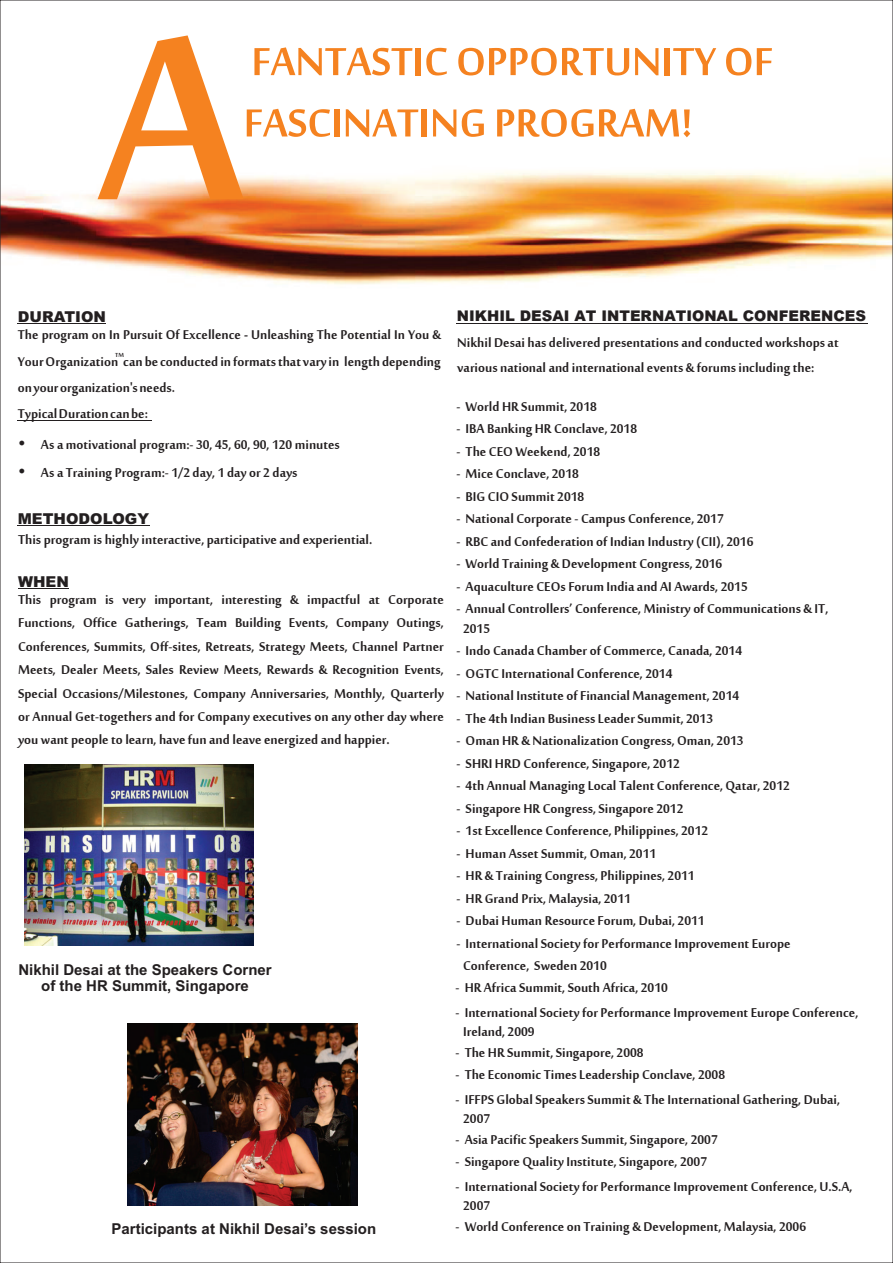
<style>
.page{position:relative;width:893px;height:1263px;background:#fff}
.page>*{position:absolute;margin:0;border:0;box-sizing:border-box;transform-origin:0 0}
.t1{font:354.6px "Mool Boran";color:#f58220}
.t2{font:60px "Mool Boran";color:#f58220}
.t3{font:19.5px/23.4px "Mool Boran";color:#231f20}
.t4{font:700 15px/15.9px "Arial";color:#231f20;text-align:center}
.t5{font:900 15px "Arial";color:#231f20}
.t6{font:900 14.7px "Arial";color:#231f20}
.t7{font:9px "Mool Boran";color:#231f20}
</style>
<div class="page">
<img style="left:2px;top:171px;width:889px;height:355px">
<hr style="left:18px;top:323px;width:88px;height:1px;background:#231f20">
<hr style="left:18px;top:420px;width:134px;height:1px;background:#231f20">
<img style="left:24px;top:764px;width:229px;height:181px">
<img style="left:128px;top:1023px;width:229px;height:182px">
<hr style="left:456px;top:324px;width:411px;height:1px;background:#231f20">
<hr style="left:18px;top:588px;width:51px;height:1px;background:#231f20">
<hr style="left:17px;top:525px;width:132px;height:1px;background:#231f20">
<svg style="left:20px;top:441px;width:4px;height:4px"></svg>
<svg style="left:20px;top:469px;width:4px;height:4px"></svg>
<h1 class="t1" style="left:97px;top:-131px;width:148px">A</h1>
<h2 class="t2" style="left:251px;top:19px;width:523px">FANTASTIC OPPORTUNITY OF</h2>
<h2 class="t2" style="left:244px;top:81px;width:450px">FASCINATING PROGRAM!</h2>
<p class="t5" style="left:18px;top:311px;width:90px">DURATION</p>
<p class="t3" style="left:18px;top:320px;width:424px;line-height:26.1px">The program on In Pursuit Of Excellence - Unleashing The Potential In You &amp; Your Organization can be conducted in formats that vary in length depending on your organization's needs.<br>Typical Duration can be:</p>
<p class="t7" style="left:115px;top:349px;width:10px">TM</p>
<p class="t3" style="left:41px;top:428px;width:301px;line-height:28px">As a motivational program:- 30, 45, 60, 90, 120 minutes<br>As a Training Program:- 1/2 day, 1 day or 2 days</p>
<p class="t5" style="left:18px;top:513px;width:133px">METHODOLOGY</p>
<p class="t3" style="left:18px;top:525px;width:356px">This program is highly interactive, participative and experiential.</p>
<p class="t5" style="left:18px;top:576px;width:52px">WHEN</p>
<p class="t3" style="left:18px;top:585px;width:427px;text-align:justify">This program is very important, interesting &amp; impactful at Corporate Functions, Office Gatherings, Team Building Events, Company Outings, Conferences, Summits, Off-sites, Retreats, Strategy Meets, Channel Partner Meets, Dealer Meets, Sales Review Meets, Rewards &amp; Recognition Events, Special Occasions/Milestones, Company Anniversaries, Monthly, Quarterly or Annual Get-togethers and for Company executives on any other day where you want people to learn, have fun and leave energized and happier.</p>
<p class="t4" style="left:18px;top:963px;width:255px">Nikhil Desai at the Speakers Corner of the HR Summit, Singapore</p>
<p class="t4" style="left:112px;top:1222px;width:266px">Participants at Nikhil Desai’s session</p>
<p class="t6" style="left:457px;top:305px;width:411px">NIKHIL DESAI AT INTERNATIONAL CONFERENCES</p>
<p class="t3" style="left:457px;top:328px;width:383px;line-height:25px">Nikhil Desai has delivered presentations and conducted workshops at various national and international events &amp; forums including the:</p>
<p class="t3" style="left:457px;top:392px;width:142px">- World HR Summit, 2018</p>
<p class="t3" style="left:457px;top:415px;width:182px">- IBA Banking HR Conclave, 2018</p>
<p class="t3" style="left:457px;top:437px;width:145px">- The CEO Weekend, 2018</p>
<p class="t3" style="left:457px;top:460px;width:124px">- Mice Conclave, 2018</p>
<p class="t3" style="left:457px;top:482px;width:129px">- BIG CIO Summit 2018</p>
<p class="t3" style="left:457px;top:505px;width:269px">- National Corporate - Campus Conference, 2017</p>
<p class="t3" style="left:457px;top:527px;width:298px">- RBC and Confederation of Indian Industry (CII), 2016</p>
<p class="t3" style="left:457px;top:550px;width:267px">- World Training &amp; Development Congress, 2016</p>
<p class="t3" style="left:457px;top:572px;width:293px">- Aquaculture CEOs Forum India and AI Awards, 2015</p>
<p class="t3" style="left:463px;top:597px;width:367px;line-height:19.5px;text-indent:-6px">- Annual Controllers’ Conference, Ministry of Communications &amp; IT,<br>2015</p>
<p class="t3" style="left:457px;top:637px;width:287px">- Indo Canada Chamber of Commerce, Canada, 2014</p>
<p class="t3" style="left:457px;top:659px;width:217px">- OGTC International Conference, 2014</p>
<p class="t3" style="left:457px;top:682px;width:284px">- National Institute of Financial Management, 2014</p>
<p class="t3" style="left:457px;top:704px;width:258px">- The 4th Indian Business Leader Summit, 2013</p>
<p class="t3" style="left:457px;top:727px;width:289px">- Oman HR &amp; Nationalization Congress, Oman, 2013</p>
<p class="t3" style="left:457px;top:749px;width:225px">- SHRI HRD Conference, Singapore, 2012</p>
<p class="t3" style="left:457px;top:772px;width:335px">- 4th Annual Managing Local Talent Conference, Qatar, 2012</p>
<p class="t3" style="left:457px;top:794px;width:228px">- Singapore HR Congress, Singapore 2012</p>
<p class="t3" style="left:457px;top:817px;width:253px">- 1st Excellence Conference, Philippines, 2012</p>
<p class="t3" style="left:457px;top:839px;width:201px">- Human Asset Summit, Oman, 2011</p>
<p class="t3" style="left:457px;top:862px;width:240px">- HR &amp; Training Congress, Philippines, 2011</p>
<p class="t3" style="left:457px;top:884px;width:176px">- HR Grand Prix, Malaysia, 2011</p>
<p class="t3" style="left:457px;top:907px;width:250px">- Dubai Human Resource Forum, Dubai, 2011</p>
<p class="t3" style="left:463px;top:930px;width:329px;line-height:21.6px;text-indent:-6px">- International Society for Performance Improvement Europe<br>Conference, Sweden 2010</p>
<p class="t3" style="left:456px;top:974px;width:214px">- HR Africa Summit, South Africa, 2010</p>
<p class="t3" style="left:463px;top:1000px;width:397px;line-height:19.5px;text-indent:-8px">- International Society for Performance Improvement Europe Conference,<br>Ireland, 2009</p>
<p class="t3" style="left:456px;top:1038px;width:189px">- The HR Summit, Singapore, 2008</p>
<p class="t3" style="left:456px;top:1061px;width:271px">- The Economic Times Leadership Conclave, 2008</p>
<p class="t3" style="left:463px;top:1087px;width:378px;line-height:19.5px;text-indent:-8px">- IFFPS Global Speakers Summit &amp; The International Gathering, Dubai,<br>2007</p>
<p class="t3" style="left:456px;top:1125px;width:264px">- Asia Pacific Speakers Summit, Singapore, 2007</p>
<p class="t3" style="left:456px;top:1148px;width:253px">- Singapore Quality Institute, Singapore, 2007</p>
<p class="t3" style="left:463px;top:1174px;width:391px;line-height:19.5px;text-indent:-8px">- International Society for Performance Improvement Conference, U.S.A,<br>2007</p>
<p class="t3" style="left:456px;top:1212px;width:352px">- World Conference on Training &amp; Development, Malaysia, 2006</p>
</div>
